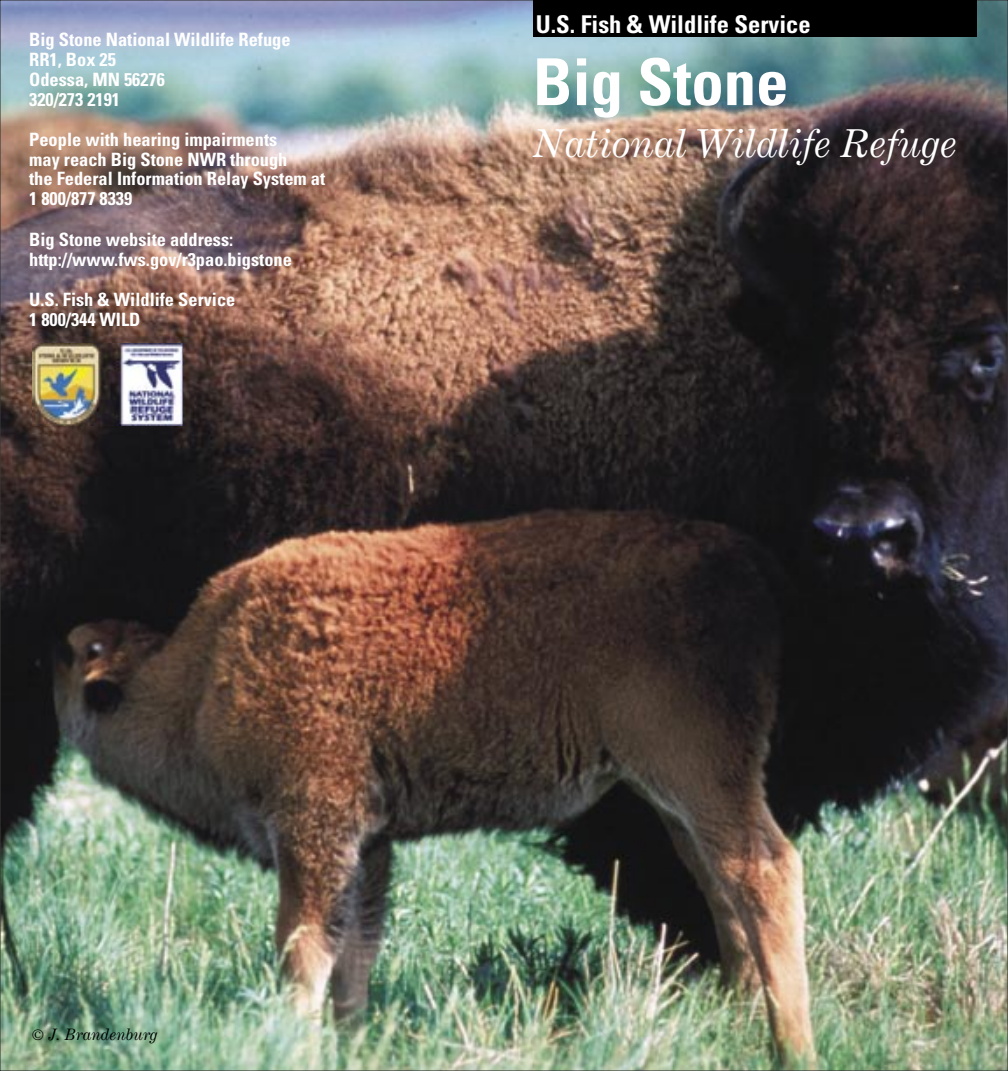
<style>
.page{position:relative;width:1008px;height:1071px;background:#fff}
.page>*{position:absolute;margin:0;border:0;box-sizing:border-box;transform-origin:0 0}
.t1{font:700 condensed 64.75px "Univers";color:#fff}
.t2{font:italic 38.5px "Century Expanded BT";color:#fff}
.t3{font:700 condensed 24.5px "Univers";color:#fff}
.t4{font:700 condensed 18.38px/20.1px "Univers";color:#fff}
.t5{font:italic 15.75px "Century Expanded BT";color:#000}
</style>
<div class="page">
<img style="left:0;top:0;width:1008px;height:1071px">
<img style="left:33px;top:344px;width:150px;height:81px">
<p class="t4" style="left:29px;top:29px;width:263px">Big Stone National Wildlife Refuge<br>RR1, Box 25<br>Odessa, MN 56276<br>320/273 2191</p>
<p class="t4" style="left:29px;top:129px;width:298px">People with hearing impairments<br>may reach Big Stone NWR through<br>the Federal Information Relay System at<br>1 800/877 8339</p>
<p class="t4" style="left:29px;top:229px;width:264px">Big Stone website address: http://www.fws.gov/r3pao.bigstone</p>
<p class="t4" style="left:29px;top:289px;width:208px">U.S. Fish &amp; Wildlife Service<br>1 800/344 WILD</p>
<h3 class="t3" style="left:536px;top:10px;width:276px">U.S. Fish &amp; Wildlife Service</h3>
<h1 class="t1" style="left:533px;top:42px;width:257px">Big Stone</h1>
<h2 class="t2" style="left:533px;top:120px;width:426px">National Wildlife Refuge</h2>
<p class="t5" style="left:32px;top:1025px;width:128px">© J. Brandenburg</p>
</div>
